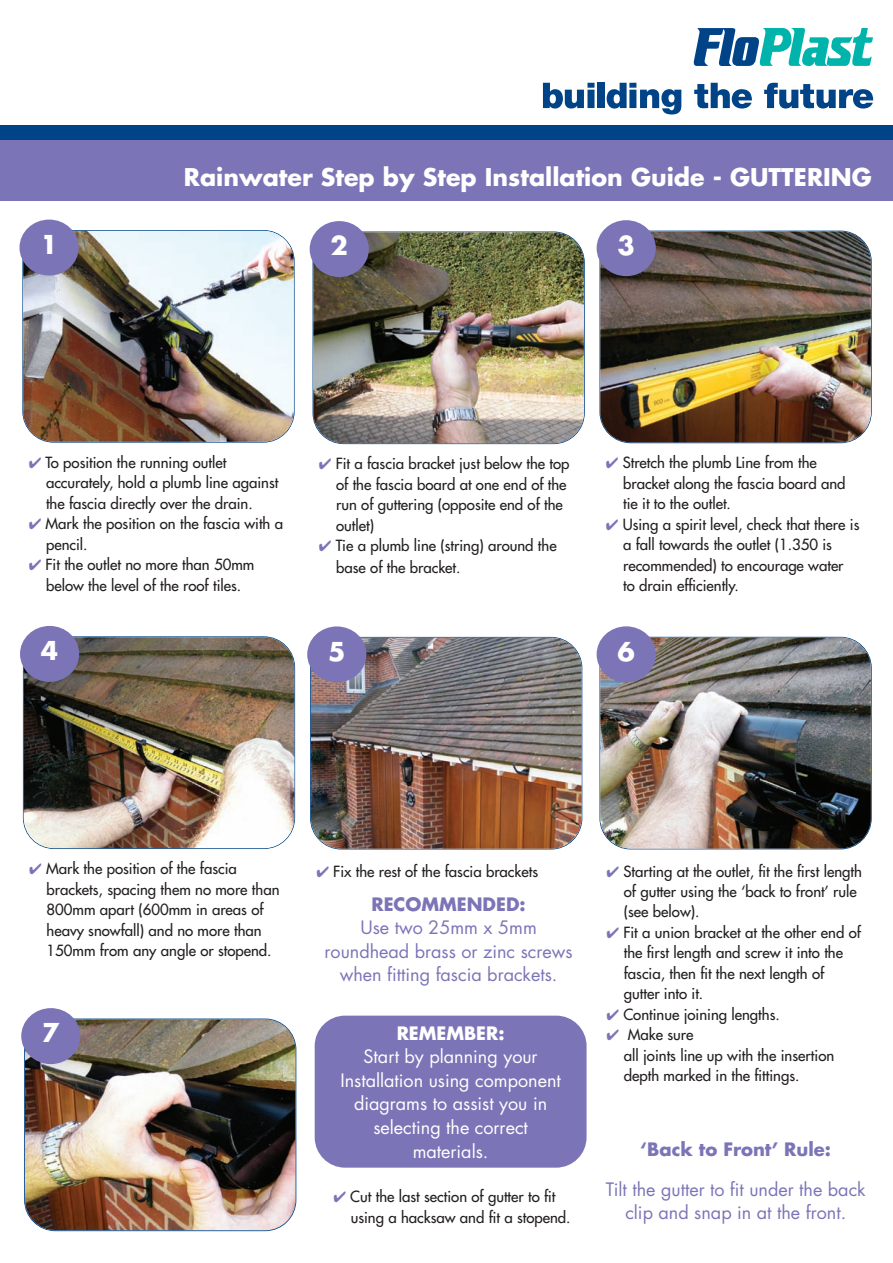
<style>
.page{position:relative;width:893px;height:1263px;background:#fff}
.page>*{position:absolute;margin:0;border:0;box-sizing:border-box;transform-origin:0 0}
.t1{font:700 25.35px "Futura LT";color:#fff}
.t2{font:700 23.7px "Futura LT";color:#fff}
.t3{font:18px/23.7px "Futura LT";color:#7b75b7;text-align:center}
.t4{font:18px/23.7px "Futura LT";color:#fff;text-align:center}
.t5{font:700 18px "Futura LT";color:#7b75b7}
.t6{font:700 18px "Futura LT";color:#fff}
.t7{font:15px/20.4px "Futura LT";color:#231f20}
.s1{color:#7b75b7}
</style>
<div class="page">
<div style="left:0;top:140px;width:893px;height:61px;background:#7b75b7"></div>
<img style="left:313px;top:232px;width:271px;height:211px">
<div style="left:310px;top:221px;width:59px;height:56px;background:#7b75b7;border-radius:50%"></div>
<div style="left:0;top:125px;width:893px;height:15px;background:#014387"></div>
<svg style="left:693px;top:28px;width:180px;height:38px"></svg>
<svg style="left:543px;top:83px;width:51px;height:26px"></svg>
<div style="left:597px;top:83px;width:8px;height:25px;background:#014387"></div>
<svg style="left:607px;top:83px;width:74px;height:31px"></svg>
<svg style="left:694px;top:83px;width:58px;height:26px"></svg>
<svg style="left:764px;top:83px;width:109px;height:26px"></svg>
<img style="left:600px;top:231px;width:271px;height:211px">
<div style="left:597px;top:220px;width:59px;height:56px;background:#7b75b7;border-radius:50%"></div>
<img style="left:23px;top:231px;width:271px;height:211px">
<div style="left:20px;top:220px;width:59px;height:56px;background:#7b75b7;border-radius:50%"></div>
<img style="left:24px;top:637px;width:270px;height:211px">
<div style="left:20px;top:626px;width:59px;height:56px;background:#7b75b7;border-radius:50%"></div>
<img style="left:311px;top:638px;width:270px;height:211px">
<div style="left:307px;top:626px;width:59px;height:56px;background:#7b75b7;border-radius:50%"></div>
<img style="left:25px;top:1019px;width:270px;height:211px;border-radius:30px">
<div style="left:24px;top:1018px;width:272px;height:213px;border:2px solid #014387;border-radius:31px"></div>
<div style="left:21px;top:1008px;width:59px;height:56px;background:#7b75b7;border-radius:50%"></div>
<img style="left:600px;top:638px;width:271px;height:210px">
<div style="left:597px;top:626px;width:59px;height:56px;background:#7b75b7;border-radius:50%"></div>
<div style="left:315px;top:1016px;width:272px;height:152px;background:#7b75b7;border-radius:30px"></div>
<h1 class="t1" style="left:40px;top:233px;width:19px">1</h1>
<h2 class="t2" style="left:184px;top:166px;width:689px">Rainwater Step by Step Installation Guide - GUTTERING</h2>
<h1 class="t1" style="left:331px;top:234px;width:19px">2</h1>
<h1 class="t1" style="left:617px;top:233px;width:19px">3</h1>
<p class="t7" style="left:46px;top:454px;width:234px;text-indent:-17px"><span class="s1">✔</span> To position the running outlet accurately, hold a plumb line against the fascia directly over the drain.</p>
<p class="t7" style="left:46px;top:515px;width:239px;text-indent:-17px"><span class="s1">✔</span> Mark the position on the fascia with a pencil.</p>
<p class="t7" style="left:29px;top:556px;width:227px;text-align:center"><span class="s1">✔</span> Fit the outlet no more than 50mm below the level of the roof tiles.</p>
<h1 class="t1" style="left:41px;top:639px;width:19px">4</h1>
<p class="t7" style="left:336px;top:455px;width:235px;text-indent:-17px"><span class="s1">✔</span> Fit a fascia bracket just below the top of the fascia board at one end of the run of guttering (opposite end of the outlet)</p>
<p class="t7" style="left:336px;top:536px;width:222px;line-height:22.4px;text-indent:-17px"><span class="s1">✔</span> Tie a plumb line (string) around the base of the bracket.</p>
<h1 class="t1" style="left:328px;top:640px;width:19px">5</h1>
<p class="t7" style="left:623px;top:455px;width:224px;text-indent:-17px"><span class="s1">✔</span> Stretch the plumb Line from the bracket along the fascia board and tie it to the outlet.</p>
<p class="t7" style="left:623px;top:516px;width:238px;text-indent:-17px"><span class="s1">✔</span> Using a spirit level, check that there is a fall towards the outlet (1.350 is recommended) to encourage water<br>to drain efficiently.</p>
<h1 class="t1" style="left:617px;top:640px;width:19px">6</h1>
<p class="t7" style="left:47px;top:860px;width:234px;text-indent:-17px"><span class="s1">✔</span> Mark the position of the fascia brackets, spacing them no more than<br>800mm apart (600mm in areas of heavy snowfall) and no more than<br>150mm from any angle or stopend.</p>
<h1 class="t1" style="left:42px;top:1021px;width:19px">7</h1>
<p class="t7" style="left:316px;top:863px;width:223px"><span class="s1">✔</span> Fix the rest of the fascia brackets</p>
<p class="t5" style="left:371px;top:895px;width:156px">RECOMMENDED:</p>
<p class="t3" style="left:325px;top:917px;width:250px">Use two 25mm x 5mm roundhead brass or zinc screws when fitting fascia brackets.</p>
<p class="t6" style="left:397px;top:1025px;width:109px">REMEMBER:</p>
<p class="t4" style="left:340px;top:1046px;width:222px">Start by planning your<br>Installation using component diagrams to assist you in selecting the correct materials.</p>
<p class="t7" style="left:351px;top:1188px;width:221px;text-indent:-17px"><span class="s1">✔</span> Cut the last section of gutter to fit using a hacksaw and fit a stopend.</p>
<p class="t7" style="left:624px;top:863px;width:240px;text-indent:-17px"><span class="s1">✔</span> Starting at the outlet, fit the first length of gutter using the ‘back to front’ rule (see below).</p>
<p class="t7" style="left:624px;top:924px;width:239px;text-indent:-17px"><span class="s1">✔</span> Fit a union bracket at the other end of the first length and screw it into the fascia, then fit the next length of gutter into it.</p>
<p class="t7" style="left:606px;top:1006px;width:175px"><span class="s1">✔</span> Continue joining lengths.</p>
<p class="t7" style="left:624px;top:1026px;width:212px;text-indent:-17px"><span class="s1">✔</span> Make sure<br>all joints line up with the insertion depth marked in the fittings.</p>
<p class="t5" style="left:641px;top:1141px;width:192px">‘Back to Front’ Rule:</p>
<p class="t3" style="left:606px;top:1179px;width:261px">Tilt the gutter to fit under the back clip and snap in at the front.</p>
</div>
